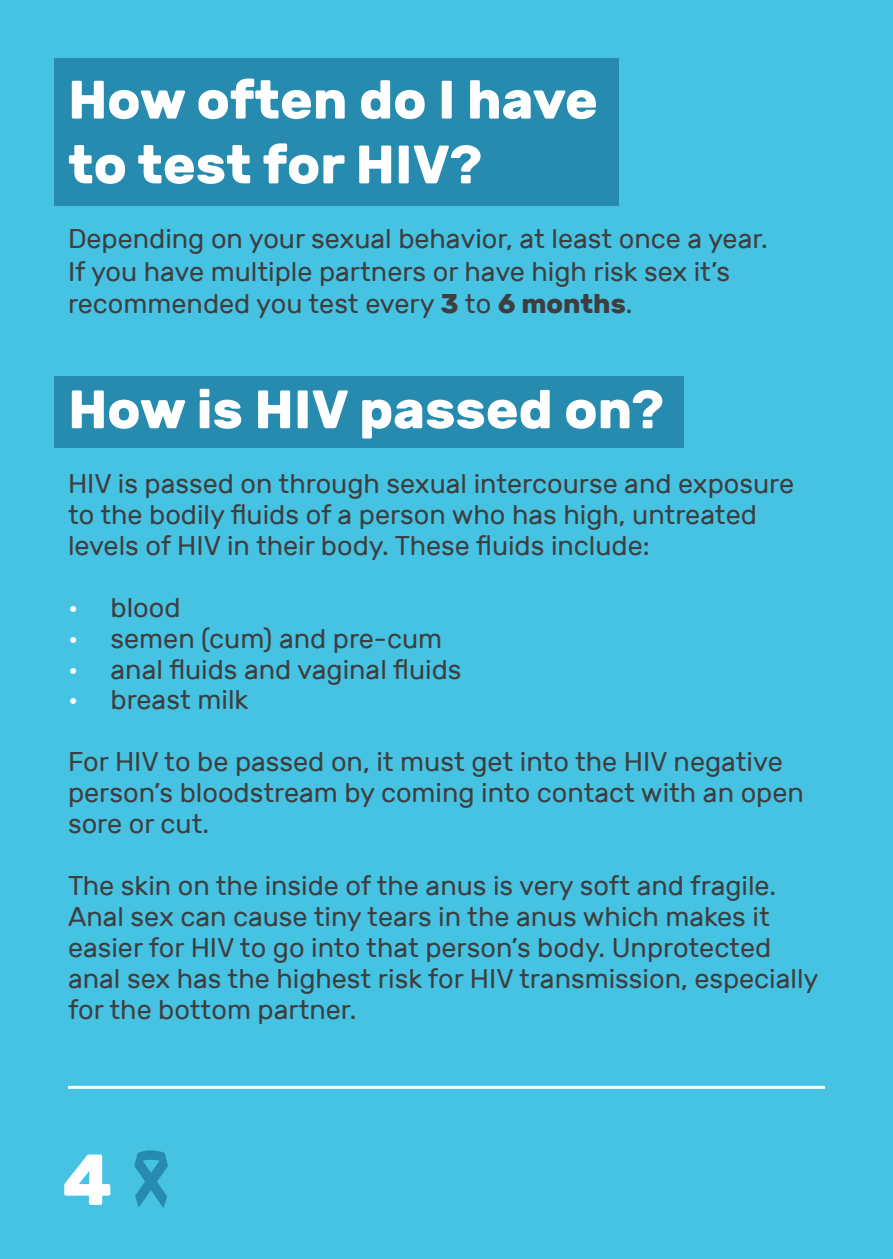
<style>
.page{position:relative;width:893px;height:1259px;background:#46c3e3}
.page>*{position:absolute;margin:0;border:0;box-sizing:border-box;transform-origin:0 0}
.t1{font:700 72px "Rubik";color:#fff}
.t2{font:700 54px "Rubik";color:#fff}
.t3{font:27px/30.9px "Rubik";color:#3e3e3f}
.s1{font-weight:700}
.s2{color:#fff}
</style>
<div class="page">
<hr style="left:68px;top:1086px;width:757px;height:3px;background:#fff">
<div style="left:54px;top:59px;width:565px;height:147px;background:#268baf"></div>
<div style="left:54px;top:376px;width:630px;height:71px;background:#268baf"></div>
<svg style="left:134px;top:1150px;width:34px;height:58px"></svg>
<p class="t2" style="left:68px;top:68px;width:531px">How often do I have</p>
<p class="t2" style="left:68px;top:133px;width:416px">to test for HIV?</p>
<p class="t3" style="left:68px;top:223px;width:701px;line-height:32.4px">Depending on your sexual behavior, at least once a year.<br>If you have multiple partners or have high risk sex it’s recommended you test every <span class="s1">3</span> to <span class="s1">6 months</span>.</p>
<p class="t2" style="left:68px;top:378px;width:597px">How is HIV passed on?</p>
<p class="t3" style="left:68px;top:469px;width:728px">HIV is passed on through sexual intercourse and exposure to the bodily fluids of a person who has high, untreated levels of HIV in their body. These fluids include:</p>
<p class="t3" style="left:68px;top:592px;width:114px"><span class="s2">•</span> blood</p>
<p class="t3" style="left:68px;top:623px;width:376px"><span class="s2">•</span> semen (cum) and pre-cum</p>
<p class="t3" style="left:68px;top:654px;width:395px"><span class="s2">•</span> anal fluids and vaginal fluids</p>
<p class="t3" style="left:68px;top:685px;width:182px"><span class="s2">•</span> breast milk</p>
<p class="t3" style="left:68px;top:747px;width:737px">For HIV to be passed on, it must get into the HIV negative person’s bloodstream by coming into contact with an open sore or cut.</p>
<p class="t3" style="left:68px;top:870px;width:752px">The skin on the inside of the anus is very soft and fragile.<br>Anal sex can cause tiny tears in the anus which makes it easier for HIV to go into that person’s body. Unprotected anal sex has the highest risk for HIV transmission, especially for the bottom partner.</p>
<h1 class="t1" style="left:62px;top:1137px;width:52px">4</h1>
</div>
